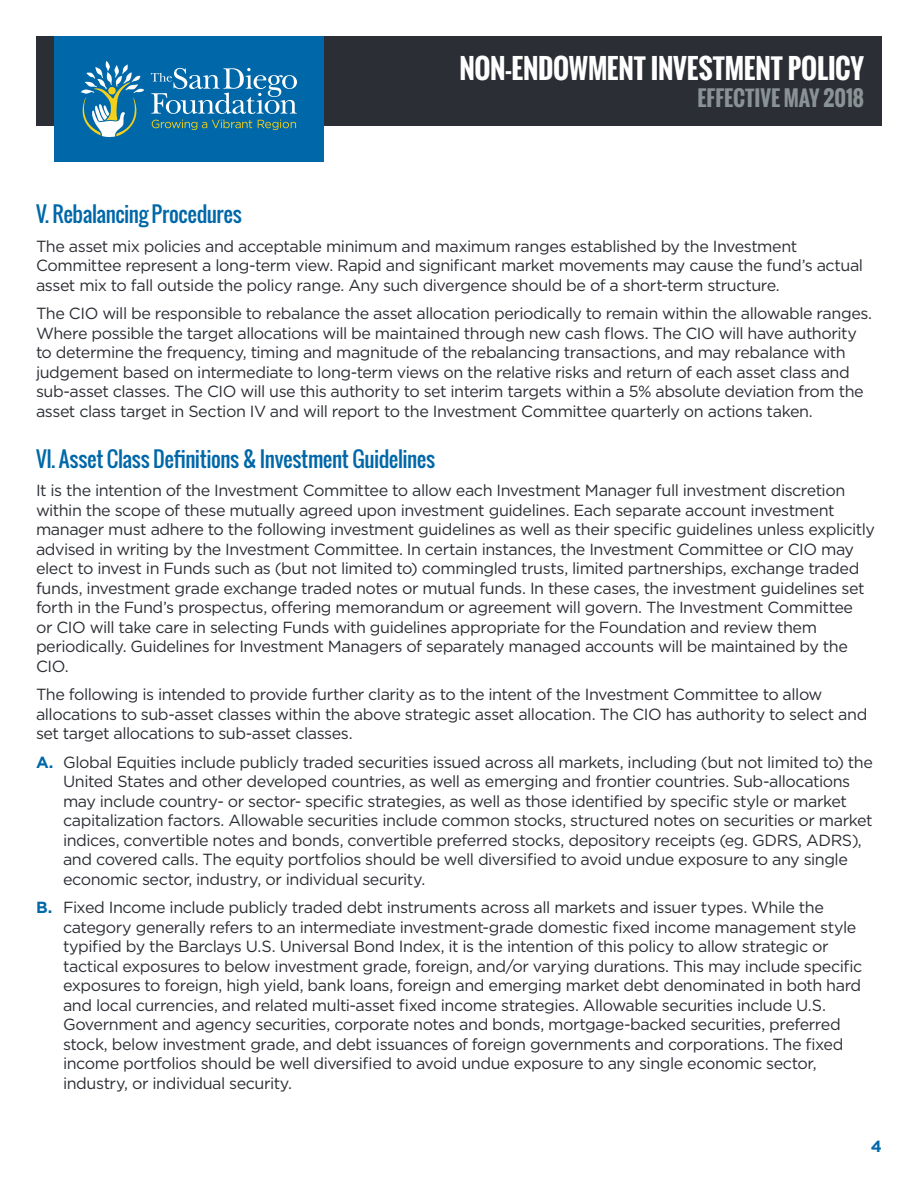
<style>
.page{position:relative;width:918px;height:1188px;background:#fff}
.page>*{position:absolute;margin:0;border:0;box-sizing:border-box;transform-origin:0 0}
.t1{font:700 27px "Oswald";letter-spacing:-.005em;color:#fff}
.H2_-_Dark_1C{font:21px "Oswald";letter-spacing:-.02em;color:#0068a9}
.t2{font:700 21px "Oswald";color:#899294}
.C_-_Body{font:16.2px/19.5px "Gotham";letter-spacing:-.03em;color:#2b2e34}
.t3{font:700 16.2px "Gotham";color:#0068a9}
.s1{font-weight:700;color:#0068a9}
</style>
<div class="page">
<div style="left:36px;top:36px;width:846px;height:89px;background:#2b2e34"></div>
<div style="left:54px;top:36px;width:270px;height:126px;background:#0068a9"></div>
<svg style="left:81px;top:61px;width:63px;height:76px"></svg>
<svg style="left:151px;top:68px;width:146px;height:62px"></svg>
<h1 class="t1" style="left:459px;top:48px;width:406px">NON-ENDOWMENT INVESTMENT POLICY</h1>
<p class="t2" style="left:697px;top:82px;width:168px">EFFECTIVE MAY 2018</p>
<p class="H2_-_Dark_1C" style="left:36px;top:198px;width:207px">V. Rebalancing Procedures</p>
<p class="C_-_Body" style="left:36px;top:236px;width:829px">The asset mix policies and acceptable minimum and maximum ranges established by the Investment<br>Committee represent a long-term view. Rapid and significant market movements may cause the fund’s actual asset mix to fall outside the policy range. Any such divergence should be of a short-term structure.</p>
<p class="C_-_Body" style="left:36px;top:303px;width:838px">The CIO will be responsible to rebalance the asset allocation periodically to remain within the allowable ranges.<br>Where possible the target allocations will be maintained through new cash flows. The CIO will have authority to determine the frequency, timing and magnitude of the rebalancing transactions, and may rebalance with judgement based on intermediate to long-term views on the relative risks and return of each asset class and sub-asset classes. The CIO will use this authority to set interim targets within a 5% absolute deviation from the asset class target in Section IV and will report to the Investment Committee quarterly on actions taken.</p>
<p class="H2_-_Dark_1C" style="left:36px;top:443px;width:401px">VI. Asset Class Definitions &amp; Investment Guidelines</p>
<p class="C_-_Body" style="left:36px;top:480px;width:840px">It is the intention of the Investment Committee to allow each Investment Manager full investment discretion within the scope of these mutually agreed upon investment guidelines. Each separate account investment manager must adhere to the following investment guidelines as well as their specific guidelines unless explicitly advised in writing by the Investment Committee. In certain instances, the Investment Committee or CIO may elect to invest in Funds such as (but not limited to) commingled trusts, limited partnerships, exchange traded funds, investment grade exchange traded notes or mutual funds. In these cases, the investment guidelines set forth in the Fund’s prospectus, offering memorandum or agreement will govern. The Investment Committee<br>or CIO will take care in selecting Funds with guidelines appropriate for the Foundation and review them periodically. Guidelines for Investment Managers of separately managed accounts will be maintained by the CIO.</p>
<p class="C_-_Body" style="left:36px;top:684px;width:833px">The following is intended to provide further clarity as to the intent of the Investment Committee to allow allocations to sub-asset classes within the above strategic asset allocation. The CIO has authority to select and set target allocations to sub-asset classes.</p>
<p class="C_-_Body" style="left:63px;top:752px;width:811px;text-indent:-27px"><span class="s1">A.</span> Global Equities include publicly traded securities issued across all markets, including (but not limited to) the United States and other developed countries, as well as emerging and frontier countries. Sub-allocations may include country- or sector- specific strategies, as well as those identified by specific style or market capitalization factors. Allowable securities include common stocks, structured notes on securities or market indices, convertible notes and bonds, convertible preferred stocks, depository receipts (eg. GDRS, ADRS), and covered calls. The equity portfolios should be well diversified to avoid undue exposure to any single economic sector, industry, or individual security.</p>
<p class="C_-_Body" style="left:63px;top:897px;width:801px;text-indent:-27px"><span class="s1">B.</span> Fixed Income include publicly traded debt instruments across all markets and issuer types. While the category generally refers to an intermediate investment-grade domestic fixed income management style typified by the Barclays U.S. Universal Bond Index, it is the intention of this policy to allow strategic or tactical exposures to below investment grade, foreign, and/or varying durations. This may include specific exposures to foreign, high yield, bank loans, foreign and emerging market debt denominated in both hard and local currencies, and related multi-asset fixed income strategies. Allowable securities include U.S.<br>Government and agency securities, corporate notes and bonds, mortgage-backed securities, preferred stock, below investment grade, and debt issuances of foreign governments and corporations. The fixed income portfolios should be well diversified to avoid undue exposure to any single economic sector, industry, or individual security.</p>
<p class="t3" style="left:871px;top:1136px;width:13px">4</p>
</div>
